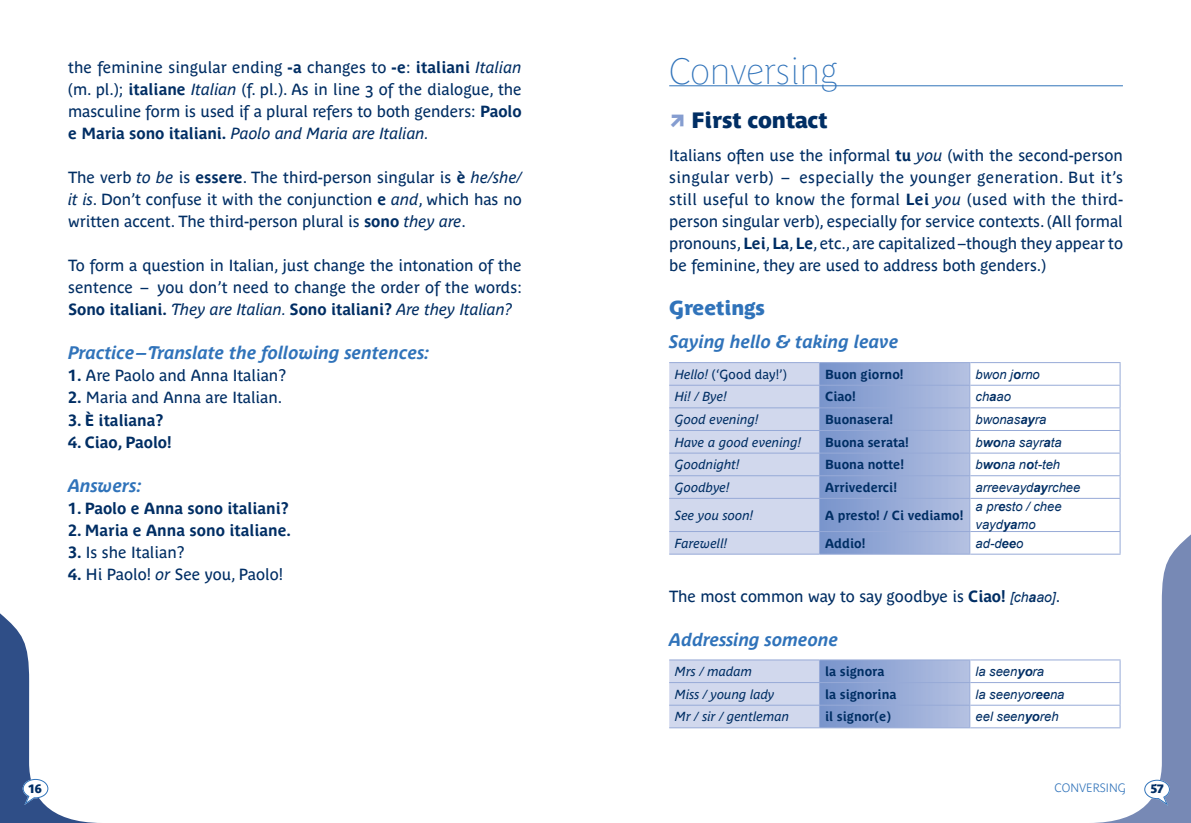
<style>
.page{position:relative;width:1191px;height:823px;background:#fff}
.page>*{position:absolute;margin:0;border:0;box-sizing:border-box;transform-origin:0 0}
.t1{font:36px "Parisine Plus Pro Clair";color:#3073ba}
.t2{font:22px "Parisine Plus Pro Sombre";letter-spacing:-.005em;color:#002e64}
.t3{font:20px "Parisine Plus Pro Sombre";color:#3073ba}
.t4{font:italic 700 18px "Parisine Plus Pro";color:#3073ba}
.t5{font:16px/22px "Parisine Plus Pro";letter-spacing:-.005em;color:#002e64;text-align:justify}
.t6{font:700 16px "Parisine Plus Pro";color:#002e64}
.t7{font:italic 13px/18px "Arial";color:#002e64}
.t8{font:700 13px "Parisine Plus Pro";color:#002e64}
.t9{font:italic 13px "Parisine Plus Pro";color:#002e64}
.t10{font:13px "Parisine Plus Pro";color:#002e64}
.t11{font:700 12px "Parisine Plus Pro Clair";color:#3073ba}
.t12{font:12px "Parisine Plus Pro Sombre";color:#002e64}
.s1{font-weight:700}
.s2{font-style:italic}
.s3{font-family:"Arial";font-style:italic;font-size:14px}
.s4{font-family:"Arial";font-weight:700;font-style:italic;font-size:14px}
</style>
<div class="page">
<svg style="left:0;top:613px;width:85px;height:209px"></svg>
<svg style="left:23px;top:778px;width:25px;height:26px"></svg>
<svg style="left:1020px;top:471px;width:171px;height:351px"></svg>
<svg style="left:1144px;top:779px;width:26px;height:26px"></svg>
<hr style="left:669px;top:85px;width:454px;height:1px;background:#3073ba">
<hr style="left:970px;top:384px;width:150px;height:1px;background:#97aad7">
<hr style="left:970px;top:407px;width:150px;height:1px;background:#97aad7">
<hr style="left:970px;top:429px;width:150px;height:1px;background:#97aad7">
<hr style="left:970px;top:452px;width:150px;height:1px;background:#97aad7">
<hr style="left:970px;top:475px;width:150px;height:1px;background:#97aad7">
<hr style="left:970px;top:497px;width:150px;height:1px;background:#97aad7">
<hr style="left:970px;top:530px;width:150px;height:1px;background:#97aad7">
<hr style="left:970px;top:362px;width:150px;height:1px;background:#97aad7">
<svg style="left:1119px;top:363px;width:1px;height:134px"></svg>
<hr style="left:1119px;top:498px;width:1px;height:32px;background:#97aad7">
<svg style="left:1119px;top:531px;width:1px;height:22px"></svg>
<hr style="left:970px;top:553px;width:150px;height:1px;background:#97aad7">
<svg style="left:669px;top:362px;width:301px;height:192px;background:#b2c0e1"></svg>
<hr style="left:970px;top:681px;width:150px;height:1px;background:#97aad7">
<hr style="left:970px;top:704px;width:150px;height:1px;background:#97aad7">
<hr style="left:970px;top:659px;width:150px;height:1px;background:#97aad7">
<svg style="left:1119px;top:660px;width:1px;height:66px"></svg>
<hr style="left:970px;top:726px;width:150px;height:1px;background:#97aad7">
<svg style="left:669px;top:659px;width:301px;height:68px;background:#b2c0e1"></svg>
<p class="t5" style="left:68px;top:55px;width:455px">the feminine singular ending <span class="s1">-a</span> changes to <span class="s1">-e</span>: <span class="s1">italiani</span> <span class="s2">Italian </span>(m. pl.); <span class="s1">italiane</span> <span class="s2">Italian</span> (f. pl.). As in line 3 of the dialogue, the masculine form is used if a plural refers to both genders: <span class="s1">Paolo e Maria sono italiani.</span> <span class="s2">Paolo and Maria are Italian.</span></p>
<p class="t5" style="left:68px;top:165px;width:455px">The verb <span class="s2">to be</span> is <span class="s1">essere</span>. The third-person singular is <span class="s1">è</span> <span class="s2">he/she/ it is</span>. Don’t confuse it with the conjunction <span class="s1">e</span> <span class="s2">and</span>, which has no written accent. The third-person plural is <span class="s1">sono</span> <span class="s2">they are</span>.</p>
<p class="t5" style="left:68px;top:253px;width:455px">To form a question in Italian, just change the intonation of the sentence – you don’t need to change the order of the words:<br><span class="s1">Sono italiani.</span> <span class="s2">They are Italian.</span> <span class="s1">Sono italiani?</span> <span class="s2">Are they Italian?</span></p>
<p class="t4" style="left:68px;top:340px;width:363px">Practice–Translate the following sentences:</p>
<p class="t5" style="left:68px;top:363px;width:220px"><span class="s1">1.</span> Are Paolo and Anna Italian?</p>
<p class="t5" style="left:68px;top:385px;width:216px"><span class="s1">2.</span> Maria and Anna are Italian.</p>
<p class="t6" style="left:68px;top:407px;width:97px">3. È italiana?</p>
<p class="t6" style="left:68px;top:429px;width:105px">4. Ciao, Paolo!</p>
<p class="t4" style="left:68px;top:472px;width:75px">Answers:</p>
<p class="t6" style="left:68px;top:495px;width:222px">1. Paolo e Anna sono italiani?</p>
<p class="t6" style="left:68px;top:517px;width:224px">2. Maria e Anna sono italiane.</p>
<p class="t5" style="left:68px;top:539px;width:118px"><span class="s1">3.</span> Is she Italian?</p>
<p class="t5" style="left:68px;top:561px;width:216px"><span class="s1">4.</span> Hi Paolo! <span class="s2">or</span> See you, Paolo!</p>
<p class="t12" style="left:28px;top:779px;width:15px">16</p>
<p class="t1" style="left:669px;top:44px;width:170px">Conversing</p>
<p class="t2" style="left:691px;top:104px;width:137px">First contact</p>
<p class="t5" style="left:669px;top:143px;width:455px">Italians often use the informal <span class="s1">tu</span> <span class="s2">you</span> (with the second-person singular verb) – especially the younger generation. But it’s still useful to know the formal <span class="s1">Lei</span> <span class="s2">you</span> (used with the third&shy;person singular verb), especially for service contexts. (All formal pronouns, <span class="s1">Lei</span>, <span class="s1">La</span>, <span class="s1">Le</span>, etc., are capitalized–though they appear to be feminine, they are used to address both genders.)</p>
<p class="t3" style="left:669px;top:293px;width:97px">Greetings</p>
<p class="t4" style="left:669px;top:329px;width:231px">Saying hello &amp; taking leave</p>
<p class="t10" style="left:675px;top:364px;width:113px"><span class="s2">Hello!</span> (‘Good day!’)</p>
<p class="t8" style="left:825px;top:364px;width:80px">Buon giorno!</p>
<p class="t7" style="left:975px;top:365px;width:66px">bwon j<span class="s1">o</span>rno</p>
<p class="t9" style="left:675px;top:387px;width:54px">Hi! / Bye!</p>
<p class="t8" style="left:825px;top:387px;width:32px">Ciao!</p>
<p class="t7" style="left:975px;top:387px;width:37px">ch<span class="s1">a</span>ao</p>
<p class="t9" style="left:675px;top:409px;width:85px">Good evening!</p>
<p class="t8" style="left:825px;top:409px;width:69px">Buonasera!</p>
<p class="t7" style="left:975px;top:410px;width:72px">bwonas<span class="s1">ay</span>ra</p>
<p class="t9" style="left:675px;top:432px;width:128px">Have a good evening!</p>
<p class="t8" style="left:825px;top:432px;width:85px">Buona serata!</p>
<p class="t7" style="left:975px;top:433px;width:87px">b<span class="s1">wo</span>na sayr<span class="s1">a</span>ta</p>
<p class="t9" style="left:675px;top:455px;width:66px">Goodnight!</p>
<p class="t8" style="left:825px;top:454px;width:80px">Buona notte!</p>
<p class="t7" style="left:975px;top:455px;width:86px">b<span class="s1">wo</span>na n<span class="s1">o</span>t-teh</p>
<p class="t9" style="left:675px;top:477px;width:56px">Goodbye!</p>
<p class="t8" style="left:825px;top:477px;width:73px">Arrivederci!</p>
<p class="t7" style="left:975px;top:478px;width:106px">arreevayd<span class="s1">ay</span>rchee</p>
<p class="t9" style="left:675px;top:505px;width:80px">See you soon!</p>
<p class="t8" style="left:825px;top:505px;width:140px">A presto! / Ci vediamo!</p>
<p class="t7" style="left:975px;top:497px;width:87px">a pr<span class="s1">e</span>sto / chee vayd<span class="s1">ya</span>mo</p>
<p class="t9" style="left:675px;top:533px;width:54px">Farewell!</p>
<p class="t8" style="left:825px;top:533px;width:42px">Addio!</p>
<p class="t7" style="left:975px;top:534px;width:49px">ad-d<span class="s1">ee</span>o</p>
<p class="t5" style="left:669px;top:583px;width:392px">The most common way to say goodbye is <span class="s1">Ciao!</span> <span class="s3">[ch</span><span class="s4">a</span><span class="s3">ao]</span>.</p>
<p class="t4" style="left:669px;top:626px;width:171px">Addressing someone</p>
<p class="t9" style="left:675px;top:661px;width:79px">Mrs / madam</p>
<p class="t8" style="left:825px;top:661px;width:61px">la signora</p>
<p class="t7" style="left:975px;top:662px;width:70px">la seen<span class="s1">yo</span>ra</p>
<p class="t9" style="left:675px;top:684px;width:101px">Miss / young lady</p>
<p class="t8" style="left:825px;top:684px;width:73px">la signorina</p>
<p class="t7" style="left:975px;top:684px;width:90px">la seenyor<span class="s1">ee</span>na</p>
<p class="t9" style="left:675px;top:706px;width:116px">Mr / sir / gentleman</p>
<p class="t8" style="left:825px;top:706px;width:67px">il signor(e)</p>
<p class="t7" style="left:975px;top:707px;width:85px">eel seen<span class="s1">yo</span>reh</p>
<p class="t11" style="left:1054px;top:778px;width:73px">CONVERSING</p>
<p class="t12" style="left:1150px;top:779px;width:15px">57</p>
</div>
